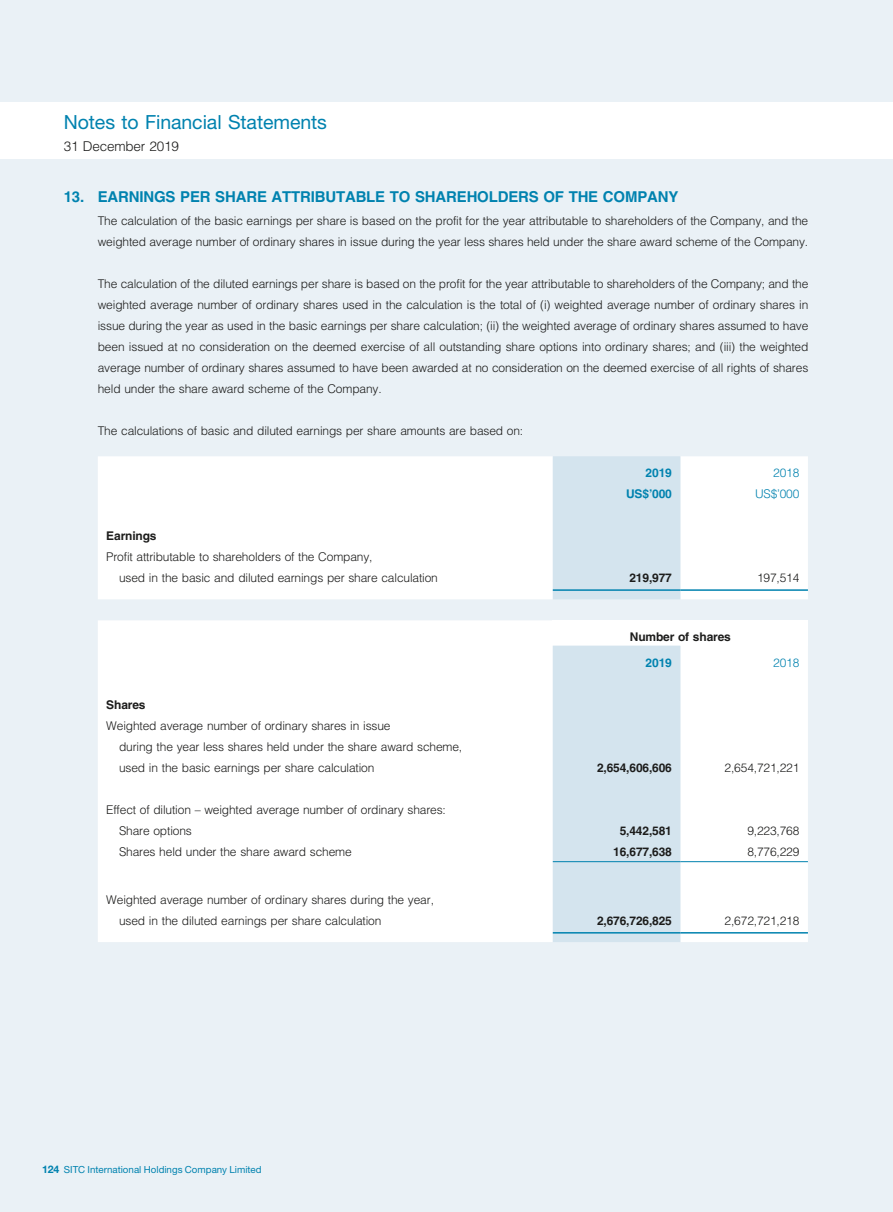
<style>
.page{position:relative;width:893px;height:1212px;background:#eaf1f6}
.page>*{position:absolute;margin:0;border:0;box-sizing:border-box;transform-origin:0 0}
.t1{font:19.5px "Helvetica Neue LT Std";letter-spacing:-.005em;color:#0082af}
.t2{font:700 15px "Helvetica LT Std";letter-spacing:-.015em;color:#0082af}
.t3{font:300 13.5px "Helvetica LT Std";letter-spacing:-.015em;color:#1c1c1b}
.t4{font:300 12px/21px "Helvetica LT Std";letter-spacing:-.015em;color:#1c1c1b}
.t5{font:700 12px "Helvetica LT Std";letter-spacing:-.015em;color:#1c1c1b}
.t6{font:700 12px "Helvetica LT Std";letter-spacing:-.015em;color:#0082af}
.t7{font:300 12px "Helvetica LT Std";letter-spacing:-.015em;color:#0082af}
.t8{font:9.75px "Helvetica Neue LT Std";color:#0082af}
.s1{font-weight:700;font-size:10.5px}
</style>
<div class="page">
<div style="left:0;top:102px;width:893px;height:56px;background:#fff"></div>
<div style="left:98px;top:456px;width:710px;height:143px;background:#fff"></div>
<div style="left:553px;top:456px;width:127px;height:143px;background:#d4e4ee"></div>
<hr style="left:553px;top:589px;width:127px;height:2px;background:#0082af">
<hr style="left:680px;top:589px;width:128px;height:2px;background:#0082af">
<div style="left:98px;top:620px;width:710px;height:322px;background:#fff"></div>
<div style="left:553px;top:620px;width:255px;height:26px;background:#fff"></div>
<div style="left:553px;top:646px;width:127px;height:296px;background:#d4e4ee"></div>
<hr style="left:553px;top:861px;width:127px;height:1px;background:#0082af">
<hr style="left:680px;top:861px;width:128px;height:1px;background:#0082af">
<hr style="left:553px;top:932px;width:127px;height:1px;background:#0082af">
<hr style="left:680px;top:932px;width:128px;height:1px;background:#0082af">
<h1 class="t1" style="left:64px;top:111px;width:265px">Notes to Financial Statements</h1>
<p class="t3" style="left:64px;top:137px;width:117px">31 December 2019</p>
<p class="t2" style="left:64px;top:188px;width:616px">13. EARNINGS PER SHARE ATTRIBUTABLE TO SHAREHOLDERS OF THE COMPANY</p>
<p class="t4" style="left:98px;top:210px;width:712px">The calculation of the basic earnings per share is based on the profit for the year attributable to shareholders of the Company, and the weighted average number of ordinary shares in issue during the year less shares held under the share award scheme of the Company.</p>
<p class="t4" style="left:98px;top:273px;width:712px;text-align:justify">The calculation of the diluted earnings per share is based on the profit for the year attributable to shareholders of the Company; and the weighted average number of ordinary shares used in the calculation is the total of (i) weighted average number of ordinary shares in issue during the year as used in the basic earnings per share calculation; (ii) the weighted average of ordinary shares assumed to have been issued at no consideration on the deemed exercise of all outstanding share options into ordinary shares; and (iii) the weighted average number of ordinary shares assumed to have been awarded at no consideration on the deemed exercise of all rights of shares held under the share award scheme of the Company.</p>
<p class="t4" style="left:98px;top:420px;width:427px">The calculations of basic and diluted earnings per share amounts are based on:</p>
<p class="t6" style="left:646px;top:466px;width:28px">2019</p>
<p class="t7" style="left:773px;top:465px;width:28px">2018</p>
<p class="t6" style="left:626px;top:487px;width:47px">US$’000</p>
<p class="t7" style="left:755px;top:486px;width:46px">US$’000</p>
<p class="t5" style="left:106px;top:529px;width:52px">Earnings</p>
<p class="t4" style="left:119px;top:546px;width:320px;text-indent:-13px">Profit attributable to shareholders of the Company,<br>used in the basic and diluted earnings per share calculation</p>
<p class="t5" style="left:629px;top:571px;width:44px">219,977</p>
<p class="t4" style="left:757px;top:567px;width:44px">197,514</p>
<p class="t5" style="left:106px;top:697px;width:41px">Shares</p>
<p class="t4" style="left:119px;top:715px;width:345px;text-indent:-13px">Weighted average number of ordinary shares in issue<br>during the year less shares held under the share award scheme, used in the basic earnings per share calculation</p>
<p class="t4" style="left:119px;top:799px;width:328px;text-indent:-13px">Effect of dilution – weighted average number of ordinary shares:<br>Share options</p>
<p class="t5" style="left:630px;top:630px;width:103px">Number of shares</p>
<p class="t6" style="left:646px;top:655px;width:28px">2019</p>
<p class="t7" style="left:773px;top:655px;width:28px">2018</p>
<p class="t5" style="left:597px;top:760px;width:76px">2,654,606,606</p>
<p class="t4" style="left:725px;top:757px;width:76px">2,654,721,221</p>
<p class="t5" style="left:620px;top:823px;width:54px">5,442,581</p>
<p class="t4" style="left:747px;top:820px;width:54px">9,223,768</p>
<p class="t4" style="left:119px;top:841px;width:234px">Shares held under the share award scheme</p>
<p class="t5" style="left:613px;top:844px;width:60px">16,677,638</p>
<p class="t4" style="left:747px;top:841px;width:54px">8,776,229</p>
<p class="t4" style="left:119px;top:889px;width:316px;text-indent:-13px">Weighted average number of ordinary shares during the year, used in the diluted earnings per share calculation</p>
<p class="t5" style="left:597px;top:913px;width:76px">2,676,726,825</p>
<p class="t4" style="left:725px;top:910px;width:76px">2,672,721,218</p>
<p class="t8" style="left:42px;top:1164px;width:221px"><span class="s1">124</span> SITC International Holdings Company Limited</p>
</div>
